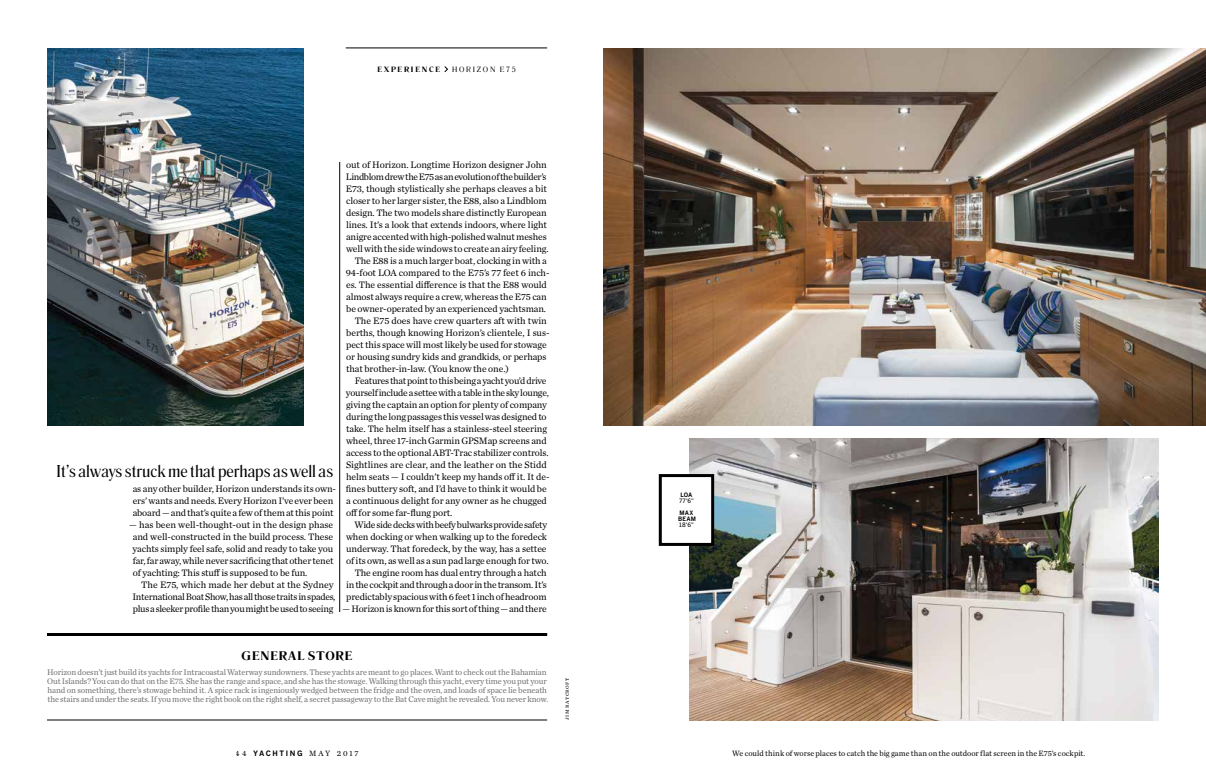
<style>
.page{position:relative;width:1206px;height:783px;background:#fff}
.page>*{position:absolute;margin:0;border:0;box-sizing:border-box;transform-origin:0 0}
.t1{font:18px "Romana Boo";color:#000}
.t2{font:13px "Romana Dem";letter-spacing:.07em;color:#000}
.t3{font:9.8px/12px "Chronicle Text G1";letter-spacing:-.01em;color:#000}
.t4{font:9.8px/12px "Chronicle Text G1";letter-spacing:-.03em;color:#000}
.t5{font:9.8px "Chronicle Text G1";letter-spacing:-.035em;color:#000}
.t6{font:8.5px/9px "Chronicle Text G1";letter-spacing:-.01em;color:#6d6e71}
.t7{font:8px "Chronicle Text G1";letter-spacing:.005em;color:#000}
.t8{font:8px "Chronicle Text G1";letter-spacing:.225em;color:#000}
.t9{font:8px "Romana Dem";letter-spacing:.22em;color:#000}
.t10{font:8px "Romana Boo";letter-spacing:.22em;color:#000}
.t11{font:6px "Chronicle Text G1";letter-spacing:.07em;color:#000}
.t12{font:700 6px/6px "Benton Gothic";letter-spacing:.01em;color:#000}
.t13{font:500 6px "Benton Gothic";color:#000}
.s1{font-family:"Benton Gothic";font-weight:700;font-size:7.4px}
</style>
<div class="page">
<hr style="left:340px;top:162px;width:1px;height:450px;background:#000">
<hr style="left:346px;top:48px;width:201px;height:1px;background:#000">
<svg style="left:444px;top:66px;width:4px;height:6px"></svg>
<hr style="left:47px;top:633px;width:500px;height:3px;background:#000">
<hr style="left:47px;top:720px;width:500px;height:1px;background:#000">
<img style="left:603px;top:48px;width:603px;height:378px">
<img style="left:689px;top:438px;width:470px;height:282px">
<img style="left:47px;top:48px;width:256px;height:378px">
<svg style="left:658px;top:473px;width:58px;height:74px"></svg>
<p class="t9" style="left:378px;top:65px;width:64px">EXPERIENCE</p>
<p class="t10" style="left:452px;top:65px;width:65px">HORIZON E75</p>
<p class="t3" style="left:346px;top:158px;width:202px">out of Horizon. Longtime Horizon designer John</p>
<p class="t5" style="left:346px;top:169px;width:202px">Lindblom drew the E75 as an evolution of the builder’s</p>
<p class="t3" style="left:346px;top:182px;width:203px">E73, though stylistically she perhaps cleaves a bit</p>
<p class="t3" style="left:346px;top:194px;width:202px">closer to her larger sister, the E88, also a Lindblom</p>
<p class="t3" style="left:346px;top:206px;width:202px">design. The two models share distinctly European</p>
<p class="t3" style="left:346px;top:218px;width:202px">lines. It’s a look that extends indoors, where light</p>
<p class="t3" style="left:346px;top:230px;width:202px">anigre accented with high-polished walnut meshes</p>
<p class="t3" style="left:346px;top:242px;width:204px">well with the side windows to create an airy feeling.</p>
<p class="t3" style="left:355px;top:254px;width:193px">The E88 is a much larger boat, clocking in with a</p>
<p class="t3" style="left:346px;top:266px;width:205px">94-foot LOA compared to the E75’s 77 feet 6 inch-</p>
<p class="t3" style="left:346px;top:278px;width:202px">es. The essential difference is that the E88 would</p>
<p class="t3" style="left:346px;top:290px;width:202px">almost always require a crew, whereas the E75 can</p>
<p class="t3" style="left:346px;top:302px;width:201px">be owner-operated by an experienced yachtsman.</p>
<p class="t3" style="left:355px;top:314px;width:194px">The E75 does have crew quarters aft with twin</p>
<p class="t3" style="left:346px;top:326px;width:205px">berths, though knowing Horizon’s clientele, I sus-</p>
<p class="t3" style="left:346px;top:338px;width:202px">pect this space will most likely be used for stowage</p>
<p class="t3" style="left:346px;top:350px;width:202px">or housing sundry kids and grandkids, or perhaps</p>
<p class="t3" style="left:346px;top:362px;width:164px">that brother-in-law. (You know the one.)</p>
<p class="t3" style="left:355px;top:374px;width:193px">Features that point to this being a yacht you’d drive</p>
<p class="t3" style="left:346px;top:386px;width:205px">yourself include a settee with a table in the sky lounge,</p>
<p class="t3" style="left:346px;top:398px;width:203px">giving the captain an option for plenty of company</p>
<p class="t3" style="left:346px;top:410px;width:202px">during the long passages this vessel was designed to</p>
<p class="t3" style="left:346px;top:422px;width:202px">take. The helm itself has a stainless-steel steering</p>
<p class="t3" style="left:346px;top:434px;width:202px">wheel, three 17-inch Garmin GPSMap screens and</p>
<p class="t3" style="left:346px;top:446px;width:204px">access to the optional ABT-Trac stabilizer controls.</p>
<p class="t3" style="left:346px;top:458px;width:202px">Sightlines are clear, and the leather on the Stidd</p>
<p class="t3" style="left:346px;top:470px;width:205px">helm seats — I couldn’t keep my hands off it. It de-</p>
<p class="t3" style="left:346px;top:482px;width:202px">fines buttery soft, and I’d have to think it would be</p>
<p class="t3" style="left:346px;top:494px;width:202px">a continuous delight for any owner as he chugged</p>
<p class="t3" style="left:346px;top:506px;width:108px">off for some far-flung port.</p>
<p class="t4" style="left:355px;top:518px;width:194px">Wide side decks with beefy bulwarks provide safety</p>
<p class="t3" style="left:346px;top:530px;width:203px">when docking or when walking up to the foredeck</p>
<p class="t3" style="left:346px;top:542px;width:202px">underway. That foredeck, by the way, has a settee</p>
<p class="t3" style="left:346px;top:554px;width:204px">of its own, as well as a sun pad large enough for two.</p>
<p class="t3" style="left:355px;top:566px;width:194px">The engine room has dual entry through a hatch</p>
<p class="t3" style="left:346px;top:578px;width:202px">in the cockpit and through a door in the transom. It’s</p>
<p class="t3" style="left:346px;top:590px;width:202px">predictably spacious with 6 feet 1 inch of headroom</p>
<p class="t3" style="left:343px;top:602px;width:206px">— Horizon is known for this sort of thing — and there</p>
<h2 class="t2" style="left:242px;top:649px;width:112px">GENERAL STORE</h2>
<p class="t6" style="left:47px;top:667px;width:503px">Horizon doesn’t just build its yachts for Intracoastal Waterway sundowners. These yachts are meant to go places. Want to check out the Bahamian Out Islands? You can do that on the E75. She has the range and space, and she has the stowage. Walking through this yacht, every time you put your hand on something, there’s stowage behind it. A spice rack is ingeniously wedged between the fridge and the oven, and loads of space lie beneath the stairs and under the seats. If you move the right book on the right shelf, a secret passageway to the Bat Cave might be revealed. You never know.</p>
<h1 class="t1" style="left:56px;top:462px;width:279px">It’s always struck me that perhaps as well as</h1>
<p class="t3" style="left:133px;top:482px;width:205px">as any other builder, Horizon understands its own&shy;ers’ wants and needs. Every Horizon I’ve ever been aboard — and that’s quite a few of them at this point</p>
<p class="t3" style="left:133px;top:518px;width:203px;text-align:justify;text-indent:-3px">— has been well-thought-out in the design phase and well-constructed in the build process. These yachts simply feel safe, solid and ready to take you far, far away, while never sacrificing that other tenet of yachting: This stuff is supposed to be fun.</p>
<p class="t4" style="left:132px;top:578px;width:205px;text-indent:9px">The E75, which made her debut at the Sydney<br>International Boat Show, has all those traits in spades, plus a sleeker profile than you might be used to seeing</p>
<p class="t8" style="left:236px;top:747px;width:124px">44 <span class="s1">YACHTING</span> MAY 2017</p>
<p class="t11" style="left:562px;top:720px;width:43px;rotate:-90deg">jim raycroft</p>
<p class="t12" style="left:680px;top:492px;width:14px">LOA</p>
<p class="t13" style="left:679px;top:497px;width:16px">77'6"</p>
<p class="t12" style="left:678px;top:510px;width:19px">MAX<br>BEAM</p>
<p class="t13" style="left:679px;top:521px;width:16px">18'6"</p>
<p class="t7" style="left:732px;top:747px;width:355px">We could think of worse places to catch the big game than on the outdoor flat screen in the E75’s cockpit.</p>
</div>
